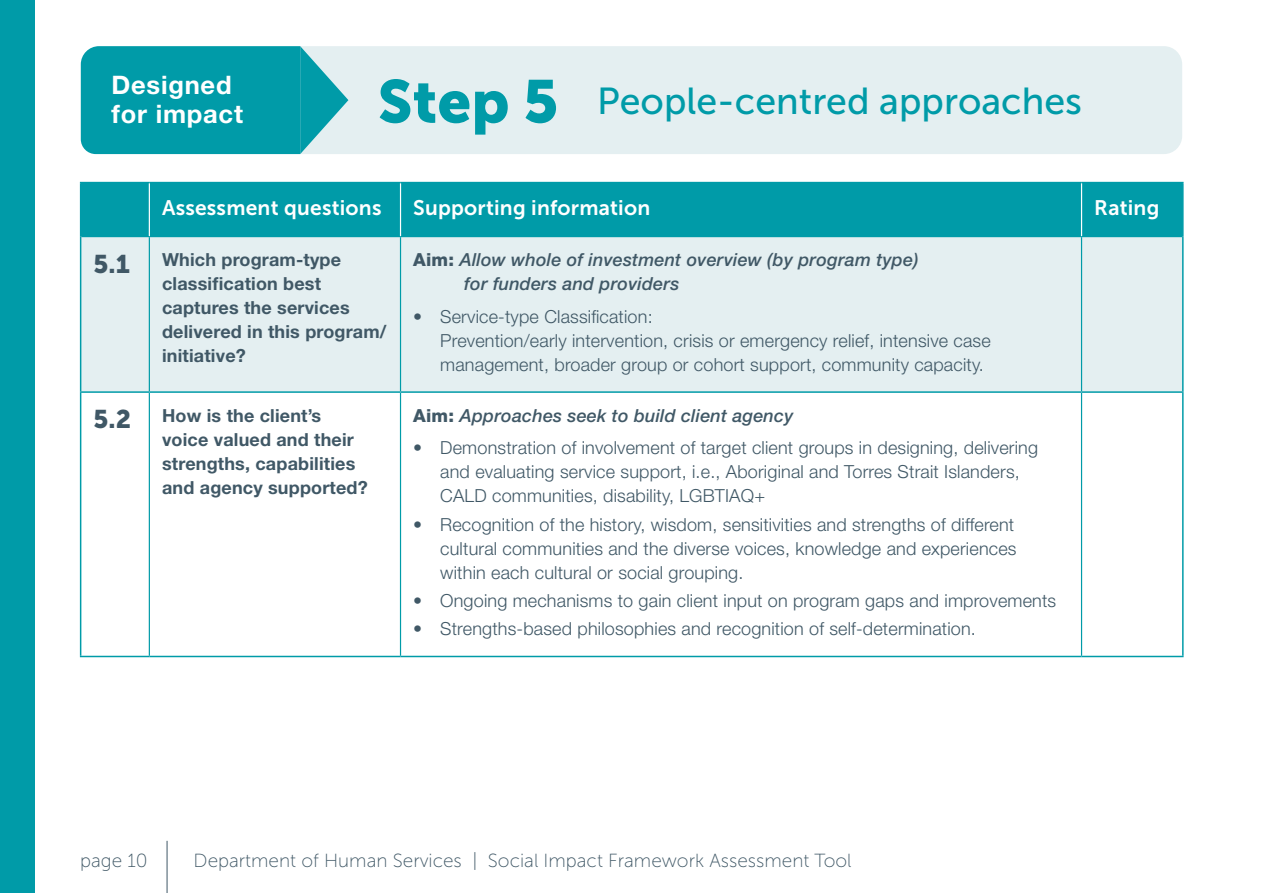
<style>
.page{position:relative;width:1263px;height:893px;background:#fff}
.page>*{position:absolute;margin:0;border:0;box-sizing:border-box;transform-origin:0 0}
.Main_heading{font:60px "Museo Sans 900";color:#009ba8}
.Main_heading-2{font:37.5px "Museo Sans 500";color:#009ba8}
.Body{font:700 25.5px/29.2px "Helvetica Neue LT Std";letter-spacing:.03em;color:#fff}
.Heading_b4_bullet_po{font:25.5px "Museo Sans 900";color:#405866}
.Sub_heading_2{font:21px "Museo Sans 700";letter-spacing:.01em;color:#fff}
.t1{font:18.9px "Museo Sans 100";color:#405866}
.t2{font:300 18px/24px "Helvetica Neue LT Std";letter-spacing:.01em;color:#405866}
.Sub_heading_2-2{font:700 18px/24px "Helvetica Neue LT Std";letter-spacing:.01em;color:#405866}
.Heading_b4_bullet_po-2{font:italic 500 18px/24px "Helvetica Neue LT Std";letter-spacing:.01em;color:#405866}
.s1{font-weight:800;font-style:normal}
</style>
<div class="page">
<hr style="left:167px;top:841px;width:1px;height:52px;background:#405866">
<div style="left:81px;top:183px;width:1101px;height:53px;background:#009ba8"></div>
<div style="left:81px;top:237px;width:1101px;height:154px;background:#e4eff1"></div>
<svg style="left:81px;top:393px;width:1101px;height:263px"></svg>
<hr style="left:80px;top:183px;width:1px;height:54px;background:#009ba8">
<hr style="left:80px;top:182px;width:69px;height:1px;background:#009ba8">
<hr style="left:81px;top:236px;width:68px;height:1px;background:#009ba8">
<hr style="left:149px;top:182px;width:251px;height:1px;background:#009ba8">
<hr style="left:400px;top:182px;width:681px;height:1px;background:#009ba8">
<hr style="left:149px;top:236px;width:251px;height:1px;background:#009ba8">
<hr style="left:400px;top:236px;width:681px;height:1px;background:#009ba8">
<hr style="left:1081px;top:182px;width:102px;height:1px;background:#009ba8">
<hr style="left:1182px;top:183px;width:1px;height:54px;background:#009ba8">
<hr style="left:1081px;top:236px;width:101px;height:1px;background:#009ba8">
<hr style="left:80px;top:237px;width:1px;height:154px;background:#009ba8">
<hr style="left:149px;top:237px;width:1px;height:154px;background:#009ba8">
<hr style="left:149px;top:183px;width:1px;height:53px;background:#fff">
<hr style="left:400px;top:183px;width:1px;height:53px;background:#fff">
<hr style="left:1081px;top:183px;width:1px;height:53px;background:#fff">
<hr style="left:400px;top:237px;width:1px;height:154px;background:#009ba8">
<hr style="left:1081px;top:237px;width:1px;height:154px;background:#009ba8">
<hr style="left:1182px;top:237px;width:1px;height:154px;background:#009ba8">
<hr style="left:80px;top:393px;width:1px;height:263px;background:#009ba8">
<hr style="left:80px;top:391px;width:69px;height:2px;background:#009ba8">
<hr style="left:80px;top:656px;width:69px;height:1px;background:#009ba8">
<hr style="left:149px;top:393px;width:1px;height:263px;background:#009ba8">
<hr style="left:149px;top:391px;width:251px;height:2px;background:#009ba8">
<hr style="left:400px;top:391px;width:681px;height:2px;background:#009ba8">
<hr style="left:400px;top:393px;width:1px;height:263px;background:#009ba8">
<hr style="left:149px;top:656px;width:251px;height:1px;background:#009ba8">
<hr style="left:400px;top:656px;width:681px;height:1px;background:#009ba8">
<hr style="left:1081px;top:393px;width:1px;height:263px;background:#009ba8">
<hr style="left:1081px;top:391px;width:102px;height:2px;background:#009ba8">
<hr style="left:1182px;top:393px;width:1px;height:263px;background:#009ba8">
<hr style="left:1081px;top:656px;width:102px;height:1px;background:#009ba8">
<div style="left:348px;top:46px;width:834px;height:108px;background:#e4eff1"></div>
<svg style="left:81px;top:46px;width:267px;height:108px;background:#15a2ae"></svg>
<div style="left:0;top:0;width:34px;height:893px;background:#009ba8"></div>
<p class="Body" style="left:112px;top:69px;width:133px">Designed for impact</p>
<p class="Main_heading" style="left:378px;top:68px;width:182px">Step 5</p>
<p class="Main_heading-2" style="left:597px;top:81px;width:486px">People-centred approaches</p>
<p class="Sub_heading_2" style="left:162px;top:196px;width:221px">Assessment questions</p>
<p class="Sub_heading_2" style="left:413px;top:196px;width:239px">Supporting information</p>
<p class="Sub_heading_2" style="left:1094px;top:196px;width:67px">Rating</p>
<p class="Heading_b4_bullet_po" style="left:93px;top:249px;width:38px">5.1</p>
<p class="Sub_heading_2-2" style="left:162px;top:247px;width:226px">Which program-type classification best captures the services delivered in this program/ initiative?</p>
<p class="Heading_b4_bullet_po-2" style="left:464px;top:248px;width:456px;text-indent:-51px"><span class="s1">Aim:</span> Allow whole of investment overview (by program type) for funders and providers</p>
<p class="t2" style="left:440px;top:304px;width:552px;text-indent:-27px">• Service-type Classification:<br>Prevention/early intervention, crisis or emergency relief, intensive case management, broader group or cohort support, community capacity.</p>
<p class="Heading_b4_bullet_po" style="left:93px;top:405px;width:39px">5.2</p>
<p class="Sub_heading_2-2" style="left:162px;top:403px;width:207px">How is the client’s voice valued and their strengths, capabilities and agency supported?</p>
<p class="Heading_b4_bullet_po-2" style="left:413px;top:403px;width:382px"><span class="s1">Aim:</span> Approaches seek to build client agency</p>
<p class="t2" style="left:440px;top:436px;width:599px;text-indent:-27px">• Demonstration of involvement of target client groups in designing, delivering and evaluating service support, i.e., Aboriginal and Torres Strait Islanders,<br>CALD communities, disability, LGBTIAQ+</p>
<p class="t2" style="left:440px;top:512px;width:578px;text-indent:-27px">• Recognition of the history, wisdom, sensitivities and strengths of different cultural communities and the diverse voices, knowledge and experiences within each cultural or social grouping.</p>
<p class="t2" style="left:413px;top:588px;width:644px">• Ongoing mechanisms to gain client input on program gaps and improvements</p>
<p class="t2" style="left:413px;top:616px;width:564px">• Strengths-based philosophies and recognition of self-determination.</p>
<p class="t1" style="left:80px;top:850px;width:69px">page 10</p>
<p class="t1" style="left:194px;top:850px;width:659px">Department of Human Services | Social Impact Framework Assessment Tool</p>
</div>
